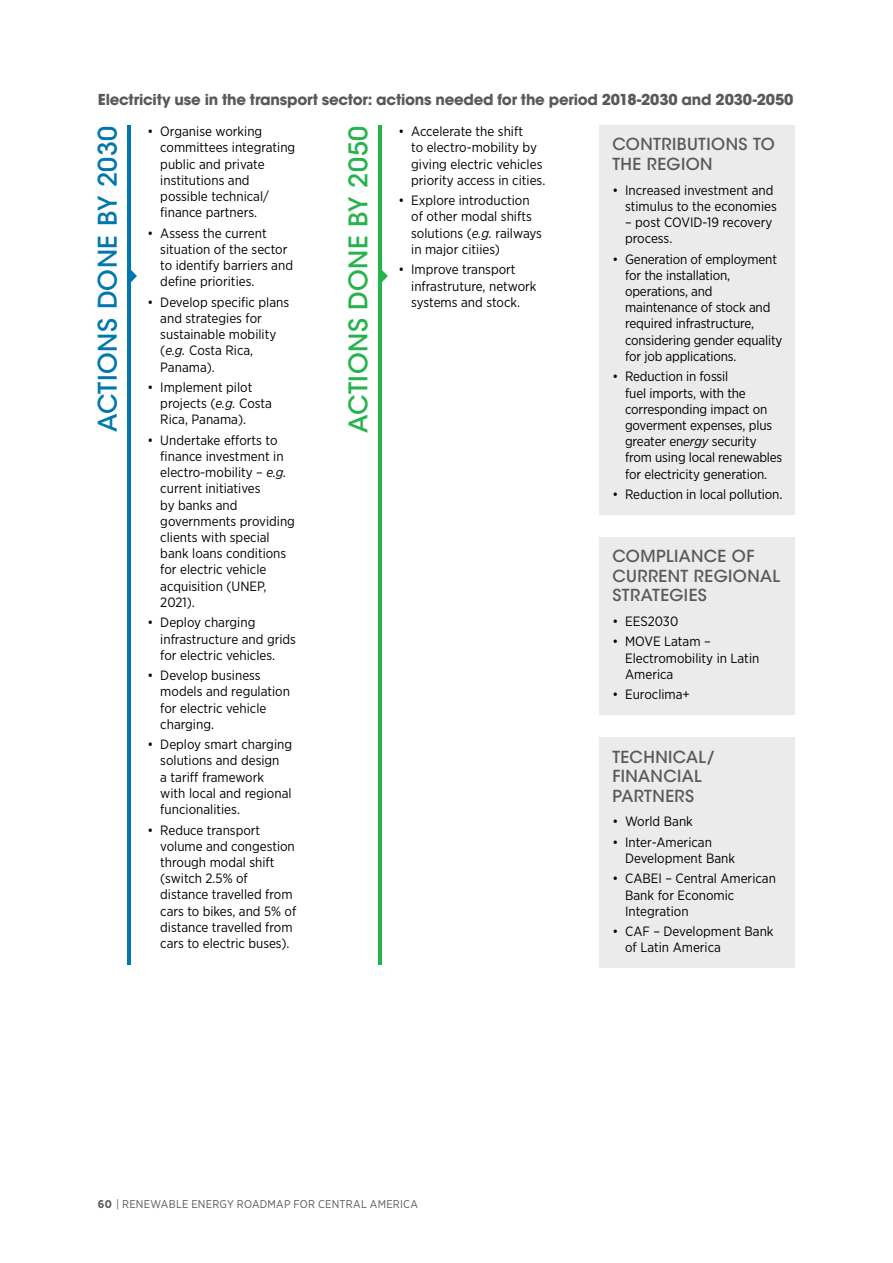
<style>
.page{position:relative;width:893px;height:1263px;background:#fff}
.page>*{position:absolute;margin:0;border:0;box-sizing:border-box;transform-origin:0 0}
.t1{font:500 25.5px "ITC Avant Garde Std";letter-spacing:.02em;color:#0078ae}
.t2{font:500 25.5px "ITC Avant Garde Std";letter-spacing:.02em;color:#25b34b}
.t3{font:500 16.5px/19.5px "ITC Avant Garde Std";letter-spacing:.025em;color:#58595b}
.t4{font:700 15px "ITC Avant Garde Std";letter-spacing:-.015em;color:#58595b}
.t5{font:13.5px/16.2px "Gotham Narrow";color:#000}
.t6{font:11.25px "Gotham Narrow";letter-spacing:.02em;color:#58595b}
.s1{font-style:italic}
.s2{font-weight:700}
</style>
<div class="page">
<div style="left:600px;top:125px;width:195px;height:58px;background:#ebebec"></div>
<div style="left:600px;top:171px;width:195px;height:88px;background:#ebebec"></div>
<div style="left:600px;top:240px;width:195px;height:136px;background:#ebebec"></div>
<div style="left:600px;top:358px;width:195px;height:136px;background:#ebebec"></div>
<div style="left:600px;top:475px;width:195px;height:39px;background:#ebebec"></div>
<div style="left:600px;top:537px;width:195px;height:77px;background:#ebebec"></div>
<div style="left:600px;top:602px;width:195px;height:39px;background:#ebebec"></div>
<div style="left:600px;top:623px;width:195px;height:71px;background:#ebebec"></div>
<div style="left:600px;top:676px;width:195px;height:39px;background:#ebebec"></div>
<div style="left:600px;top:737px;width:195px;height:77px;background:#ebebec"></div>
<div style="left:600px;top:803px;width:195px;height:39px;background:#ebebec"></div>
<div style="left:600px;top:823px;width:195px;height:55px;background:#ebebec"></div>
<div style="left:600px;top:860px;width:195px;height:71px;background:#ebebec"></div>
<div style="left:600px;top:913px;width:195px;height:55px;background:#ebebec"></div>
<hr style="left:127px;top:125px;width:3px;height:840px;background:#0078ae">
<hr style="left:378px;top:125px;width:3px;height:840px;background:#25b34b">
<svg style="left:130px;top:269px;width:7px;height:14px"></svg>
<svg style="left:381px;top:269px;width:7px;height:14px"></svg>
<p class="t4" style="left:98px;top:89px;width:697px">Electricity use in the transport sector: actions needed for the period 2018-2030 and 2030-2050</p>
<p class="t5" style="left:160px;top:123px;width:137px;text-indent:-13px">• Organise working committees integrating public and private institutions and possible technical/ finance partners.</p>
<p class="t5" style="left:160px;top:225px;width:134px;text-indent:-13px">• Assess the current situation of the sector to identify barriers and define priorities.</p>
<p class="t5" style="left:160px;top:294px;width:130px;text-indent:-13px">• Develop specific plans and strategies for sustainable mobility (<span class="s1">e.g.</span> Costa Rica,<br>Panama).</p>
<p class="t5" style="left:160px;top:379px;width:113px;text-indent:-13px">• Implement pilot projects (<span class="s1">e.g.</span> Costa<br>Rica, Panama).</p>
<p class="t5" style="left:160px;top:432px;width:136px;text-indent:-13px">• Undertake efforts to finance investment in electro-mobility – <span class="s1">e.g. </span>current initiatives<br>by banks and governments providing clients with special bank loans conditions for electric vehicle acquisition (UNEP,<br>2021).</p>
<p class="t5" style="left:160px;top:614px;width:137px;text-indent:-13px">• Deploy charging infrastructure and grids for electric vehicles.</p>
<p class="t5" style="left:160px;top:667px;width:131px;text-indent:-13px">• Develop business models and regulation for electric vehicle charging.</p>
<p class="t5" style="left:160px;top:736px;width:133px;text-indent:-13px">• Deploy smart charging solutions and design<br>a tariff framework with local and regional funcionalities.</p>
<p class="t5" style="left:160px;top:821px;width:138px;text-indent:-13px">• Reduce transport volume and congestion through modal shift (switch 2.5% of distance travelled from cars to bikes, and 5% of distance travelled from cars to electric buses).</p>
<h1 class="t1" style="left:92px;top:432px;width:308px;rotate:-90deg">ACTIONS DONE BY 2030</h1>
<p class="t5" style="left:411px;top:123px;width:136px;text-indent:-13px">• Accelerate the shift<br>to electro-mobility by giving electric vehicles priority access in cities.</p>
<h1 class="t2" style="left:342px;top:433px;width:309px;rotate:-90deg">ACTIONS DONE BY 2050</h1>
<p class="t3" style="left:612px;top:135px;width:164px">CONTRIBUTIONS TO<br>THE REGION</p>
<p class="t5" style="left:612px;top:181px;width:166px;text-align:right">• Increased investment and stimulus to the economies</p>
<p class="t5" style="left:625px;top:214px;width:149px">– post COVID-19 recovery process.</p>
<p class="t5" style="left:625px;top:251px;width:159px;text-indent:-13px">• Generation of employment for the installation, operations, and maintenance of stock and required infrastructure, considering gender equality for job applications.</p>
<p class="t5" style="left:625px;top:368px;width:159px;text-indent:-13px">• Reduction in fossil<br>fuel imports, with the corresponding impact on goverment expenses, plus greater en<span class="s1">ergy</span> security from using local renewables for electricity generation.</p>
<p class="t5" style="left:612px;top:486px;width:172px">• Reduction in local pollution.</p>
<p class="t5" style="left:411px;top:192px;width:132px;text-indent:-13px">• Explore introduction of other modal shifts solutions (<span class="s1">e.g.</span> railways in major citiies)</p>
<p class="t5" style="left:411px;top:261px;width:127px;text-indent:-13px">• Improve transport infrastruture, network systems and stock.</p>
<p class="t3" style="left:612px;top:547px;width:169px">COMPLIANCE OF<br>CURRENT REGIONAL<br>STRATEGIES</p>
<p class="t5" style="left:612px;top:613px;width:67px">• EES2030</p>
<p class="t5" style="left:625px;top:633px;width:136px;text-indent:-13px">• MOVE Latam –<br>Electromobility in Latin<br>America</p>
<p class="t5" style="left:612px;top:686px;width:79px">• Euroclima+</p>
<p class="t3" style="left:612px;top:747px;width:105px">TECHNICAL/<br>FINANCIAL<br>PARTNERS</p>
<p class="t5" style="left:612px;top:813px;width:82px">• World Bank</p>
<p class="t5" style="left:625px;top:833px;width:112px;text-indent:-13px">• Inter-American<br>Development Bank</p>
<p class="t5" style="left:625px;top:870px;width:152px;text-indent:-13px">• CABEI – Central American<br>Bank for Economic<br>Integration</p>
<p class="t5" style="left:625px;top:923px;width:150px;text-indent:-13px">• CAF – Development Bank of Latin America</p>
<p class="t6" style="left:98px;top:1197px;width:322px"><span class="s2">60</span> | RENEWABLE ENERGY ROADMAP FOR CENTRAL AMERICA</p>
</div>
